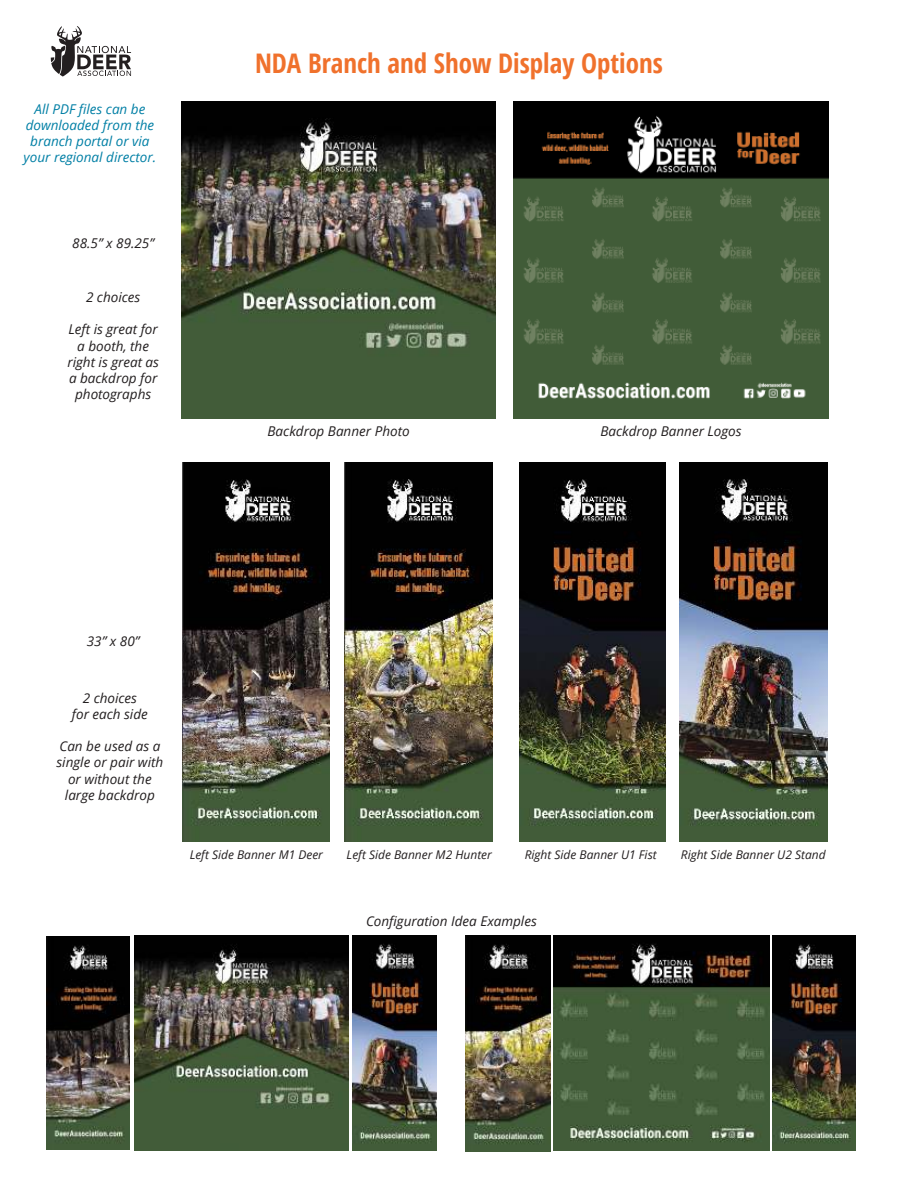
<style>
.page{position:relative;width:918px;height:1188px;background:#fff}
.page>*{position:absolute;margin:0;border:0;box-sizing:border-box;transform-origin:0 0}
.t1{font:700 condensed 27px "Open Sans";color:#f0712c}
.t2{font:italic 13.5px/16.2px "Open Sans";color:#231f20;text-align:center}
.t3{font:italic 13.5px/16.2px "Open Sans";color:#007fa5;text-align:center}
.t4{font:italic 12px "Open Sans";color:#231f20}
</style>
<div class="page">
<img style="left:181px;top:102px;width:315px;height:316px">
<img style="left:134px;top:935px;width:214px;height:215px">
<img style="left:514px;top:102px;width:314px;height:316px">
<img style="left:554px;top:935px;width:215px;height:216px">
<img style="left:519px;top:462px;width:146px;height:379px">
<img style="left:773px;top:935px;width:83px;height:215px">
<img style="left:182px;top:462px;width:148px;height:379px">
<img style="left:46px;top:936px;width:84px;height:214px">
<img style="left:680px;top:462px;width:147px;height:379px">
<img style="left:352px;top:935px;width:84px;height:215px">
<img style="left:344px;top:462px;width:149px;height:379px">
<img style="left:466px;top:936px;width:84px;height:215px">
<svg style="left:51px;top:26px;width:80px;height:51px"></svg>
<p class="t3" style="left:24px;top:100px;width:134px">All PDF files can be downloaded from the branch portal or via your regional director.</p>
<p class="t2" style="left:72px;top:235px;width:83px">88.5” x 89.25”</p>
<p class="t2" style="left:86px;top:290px;width:56px">2 choices</p>
<p class="t2" style="left:67px;top:323px;width:93px">Left is great for a booth, the right is great as a backdrop for photographs</p>
<h1 class="t1" style="left:255px;top:52px;width:409px">NDA Branch and Show Display Options</h1>
<p class="t2" style="left:268px;top:424px;width:144px">Backdrop Banner Photo</p>
<p class="t2" style="left:600px;top:424px;width:143px">Backdrop Banner Logos</p>
<p class="t2" style="left:87px;top:633px;width:54px">33” x 80”</p>
<p class="t2" style="left:72px;top:691px;width:77px">2 choices<br>for each side</p>
<p class="t2" style="left:57px;top:738px;width:108px">Can be used as a single or pair with or without the large backdrop</p>
<p class="t4" style="left:347px;top:846px;width:147px">Left Side Banner M2 Hunter</p>
<p class="t4" style="left:190px;top:850px;width:135px">Left Side Banner M1 Deer</p>
<p class="t4" style="left:525px;top:850px;width:134px">Right Side Banner U1 Fist</p>
<p class="t4" style="left:681px;top:850px;width:146px">Right Side Banner U2 Stand</p>
<p class="t2" style="left:366px;top:913px;width:172px">Configuration Idea Examples</p>
</div>
